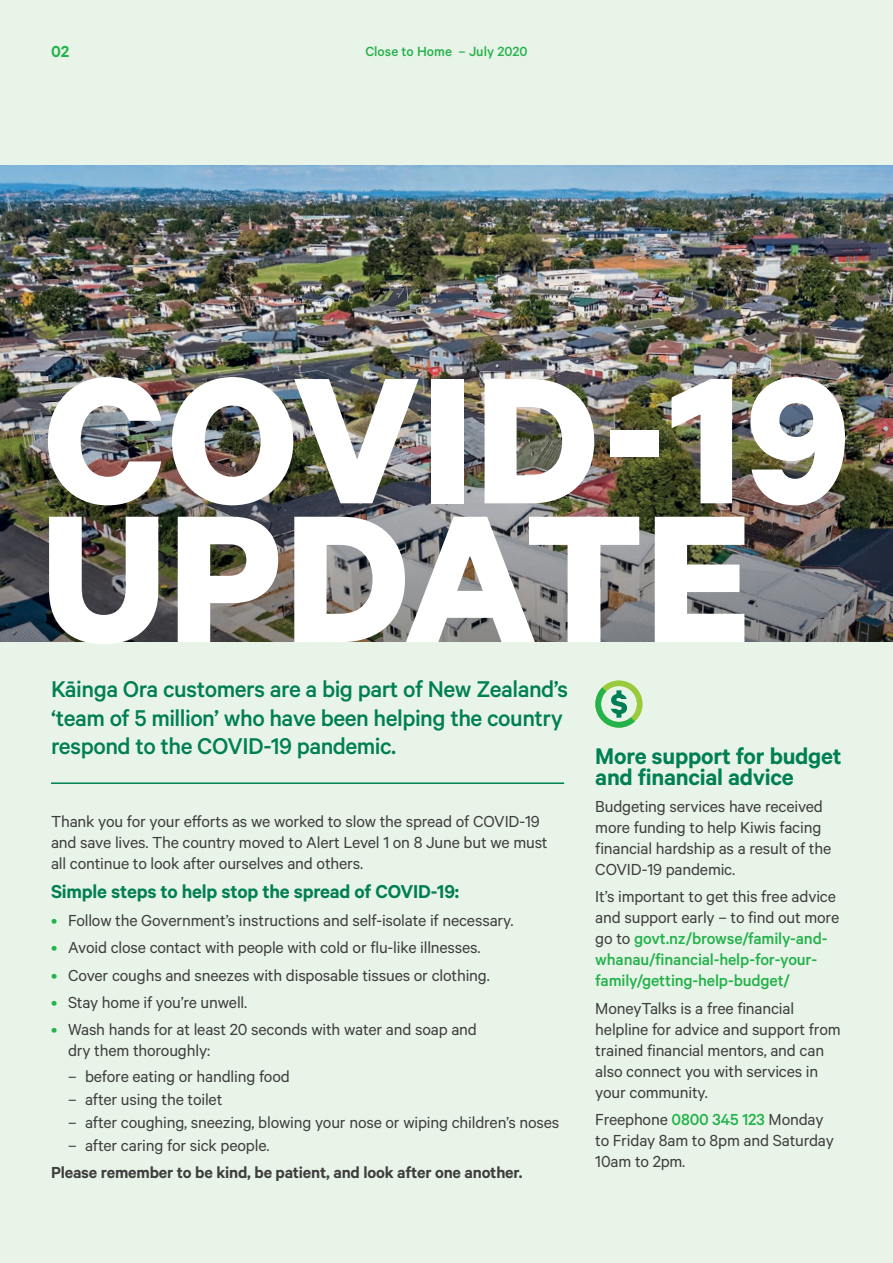
<style>
.page{position:relative;width:893px;height:1263px;background:#e9f4e8}
.page>*{position:absolute;margin:0;border:0;box-sizing:border-box;transform-origin:0 0}
.t1{font:700 204.15px "Calibre";letter-spacing:.01em;color:#fff}
.t2{font:700 202.35px "Calibre";letter-spacing:.01em;color:#fff}
.t3{font:500 25.65px/28.5px "Calibre";letter-spacing:-.02em;color:#007f54}
.t4{font:600 25.5px/21px "Calibre";letter-spacing:-.01em;color:#007f54}
.t5{font:600 21px "Calibre";letter-spacing:-.01em;color:#007f54}
.t6{font:18px/21px "Calibre";letter-spacing:-.01em;color:#3e3e3f}
.t7{font:500 18px/21px "Calibre";letter-spacing:-.01em;color:#23b24b}
.t8{font:600 18px "Calibre";letter-spacing:-.01em;color:#3e3e3f}
.t9{font:600 18px "Calibre";color:#23b24b}
.t10{font:500 15px "Calibre";color:#23b24b}
.s1{font-weight:400;color:#3e3e3f}
.s2{font-weight:500;color:#23b24b}
.s3{color:#23b24b}
</style>
<div class="page">
<img style="left:0;top:166px;width:893px;height:205px">
<img style="left:0;top:371px;width:893px;height:270px">
<hr style="left:51px;top:782px;width:513px;height:2px;background:#007f54">
<svg style="left:595px;top:680px;width:48px;height:48px"></svg>
<p class="t9" style="left:51px;top:41px;width:20px">02</p>
<p class="t10" style="left:365px;top:42px;width:164px">Close to Home – July 2020</p>
<h2 class="t2" style="left:43px;top:317px;width:808px">COVID-19</h2>
<h1 class="t1" style="left:41px;top:454px;width:712px">UPDATE</h1>
<h3 class="t3" style="left:51px;top:674px;width:519px">Kāinga Ora customers are a big part of New Zealand’s ‘team of 5 million’ who have been helping the country respond to the COVID-19 pandemic.</h3>
<h3 class="t4" style="left:595px;top:744px;width:248px">More support for budget and financial advice</h3>
<p class="t6" style="left:595px;top:795px;width:237px">Budgeting services have received more funding to help Kiwis facing financial hardship as a result of the<br>COVID-19 pandemic.</p>
<p class="t7" style="left:595px;top:886px;width:245px"><span class="s1">It’s important to get this free advice and support early – to find out more go to</span> govt.nz/browse/family-and&shy;whanau/financial-help-for-your&shy;family/getting-help-budget/</p>
<p class="t6" style="left:595px;top:997px;width:247px">MoneyTalks is a free financial helpline for advice and support from trained financial mentors, and can also connect you with services in your community.</p>
<p class="t6" style="left:595px;top:1108px;width:240px">Freephone <span class="s2">0800 345 123</span> Monday to Friday 8am to 8pm and Saturday<br>10am to 2pm.</p>
<p class="t6" style="left:51px;top:810px;width:498px">Thank you for your efforts as we worked to slow the spread of COVID-19 and save lives. The country moved to Alert Level 1 on 8 June but we must all continue to look after ourselves and others.</p>
<p class="t5" style="left:51px;top:879px;width:410px">Simple steps to help stop the spread of COVID-19:</p>
<p class="t6" style="left:51px;top:909px;width:464px"><span class="s3">•</span> Follow the Government’s instructions and self-isolate if necessary.</p>
<p class="t6" style="left:51px;top:936px;width:431px"><span class="s3">•</span> Avoid close contact with people with cold or flu-like illnesses.</p>
<p class="t6" style="left:51px;top:964px;width:440px"><span class="s3">•</span> Cover coughs and sneezes with disposable tissues or clothing.</p>
<p class="t6" style="left:51px;top:991px;width:198px"><span class="s3">•</span> Stay home if you’re unwell.</p>
<p class="t6" style="left:68px;top:1018px;width:410px;text-indent:-17px"><span class="s3">•</span> Wash hands for at least 20 seconds with water and soap and dry them thoroughly:</p>
<p class="t6" style="left:68px;top:1065px;width:223px">– before eating or handling food</p>
<p class="t6" style="left:68px;top:1088px;width:156px">– after using the toilet</p>
<p class="t6" style="left:68px;top:1111px;width:493px">– after coughing, sneezing, blowing your nose or wiping children’s noses</p>
<p class="t6" style="left:68px;top:1134px;width:203px">– after caring for sick people.</p>
<p class="t8" style="left:51px;top:1162px;width:473px">Please remember to be kind, be patient, and look after one another.</p>
</div>
